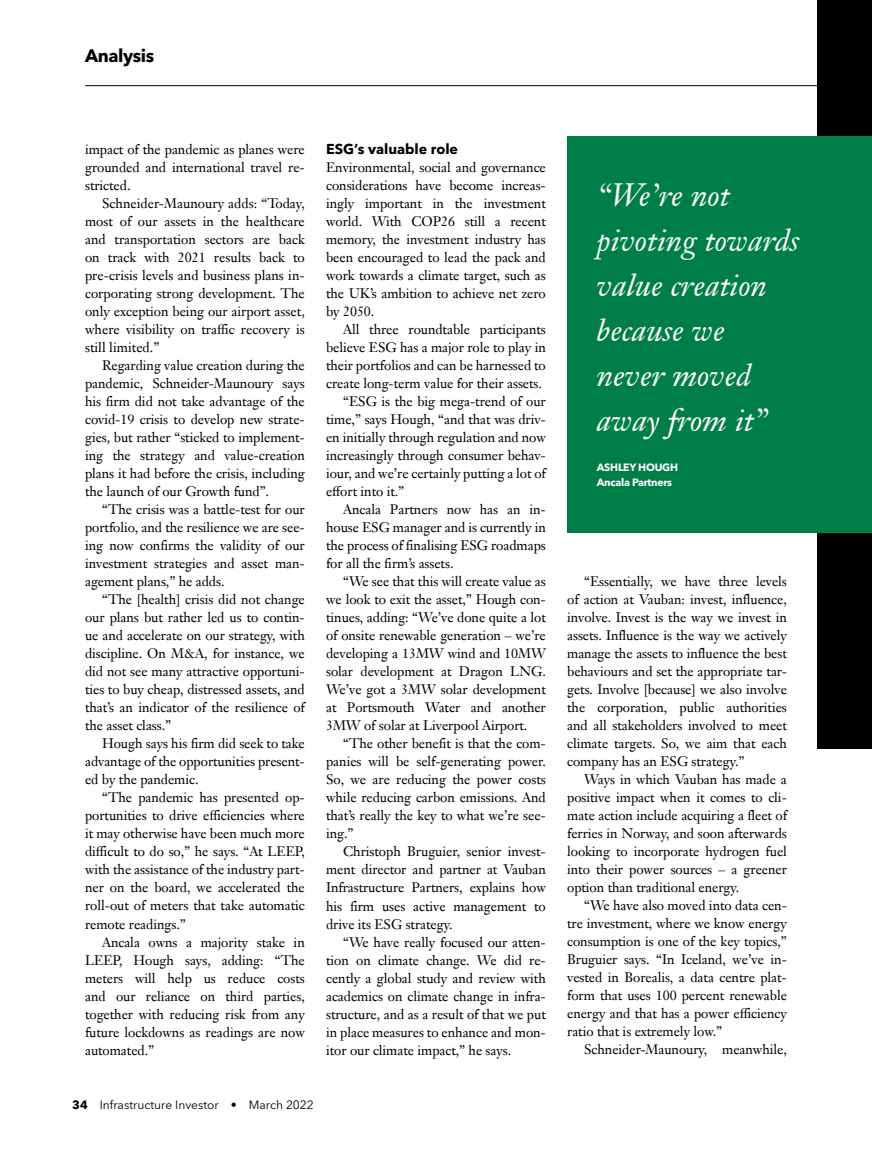
<style>
.page{position:relative;width:872px;height:1149px;background:#fff}
.page>*{position:absolute;margin:0;border:0;box-sizing:border-box;transform-origin:0 0}
.t1{font:italic 31.5px/45px "Janson Text LT Pro";color:#fff}
.t2{font:700 18px "Avenir Next LT Pro";letter-spacing:-.025em;color:#000}
.t3{font:700 14.25px "Avenir Next LT Pro";color:#000}
.t4{font:13.5px/18px "Janson Text LT Pro";letter-spacing:-.005em;color:#000;text-align:justify}
.t5{font:12px "Avenir Next LT Pro";color:#000}
.t6{font:700 10.5px/15px "Avenir Next LT Pro";letter-spacing:-.025em;color:#fff}
.s1{font-weight:700}
</style>
<div class="page">
<hr style="left:85px;top:85px;width:787px;height:1px;background:#000">
<div style="left:817px;top:0;width:55px;height:748px;background:#000"></div>
<div style="left:567px;top:136px;width:305px;height:396px;background:#007e48"></div>
<h2 class="t2" style="left:85px;top:45px;width:71px">Analysis</h2>
<p class="t4" style="left:85px;top:140px;width:221px">impact of the pandemic as planes were grounded and international travel re&shy;stricted.</p>
<p class="t4" style="left:85px;top:194px;width:221px;text-indent:17px">Schneider-Maunoury adds: “Today, most of our assets in the healthcare and transportation sectors are back on track with 2021 results back to pre-crisis levels and business plans in&shy;corporating strong development. The only exception being our airport asset, where visibility on traffic recovery is still limited.”</p>
<p class="t4" style="left:85px;top:356px;width:221px;text-indent:17px">Regarding value creation during the pandemic, Schneider-Maunoury says his firm did not take advantage of the covid-19 crisis to develop new strate&shy;gies, but rather “sticked to implement&shy;ing the strategy and value-creation plans it had before the crisis, including the launch of our Growth fund”.</p>
<p class="t4" style="left:85px;top:500px;width:221px;text-indent:17px">“The crisis was a battle-test for our portfolio, and the resilience we are see&shy;ing now confirms the validity of our investment strategies and asset man&shy;agement plans,” he adds.</p>
<p class="t4" style="left:85px;top:590px;width:221px;text-indent:17px">“The [health] crisis did not change our plans but rather led us to contin&shy;ue and accelerate on our strategy, with discipline. On M&amp;A, for instance, we did not see many attractive opportuni&shy;ties to buy cheap, distressed assets, and that’s an indicator of the resilience of the asset class.”</p>
<p class="t4" style="left:85px;top:734px;width:221px;text-indent:17px">Hough says his firm did seek to take advantage of the opportunities present&shy;ed by the pandemic.</p>
<p class="t4" style="left:85px;top:788px;width:221px;text-indent:17px">“The pandemic has presented op&shy;portunities to drive efficiencies where it may otherwise have been much more difficult to do so,” he says. “At LEEP, with the assistance of the industry part&shy;ner on the board, we accelerated the roll-out of meters that take automatic remote readings.”</p>
<p class="t4" style="left:85px;top:932px;width:221px;text-indent:17px">Ancala owns a majority stake in LEEP, Hough says, adding: “The meters will help us reduce costs and our reliance on third parties, together with reducing risk from any future lockdowns as readings are now automated.”</p>
<p class="t3" style="left:326px;top:140px;width:133px">ESG’s valuable role</p>
<p class="t4" style="left:326px;top:158px;width:221px">Environmental, social and governance considerations have become increas&shy;ingly important in the investment world. With COP26 still a recent memory, the investment industry has been encouraged to lead the pack and work towards a climate target, such as the UK’s ambition to achieve net zero by 2050.</p>
<p class="t4" style="left:343px;top:320px;width:204px">All three roundtable participants</p>
<p class="t4" style="left:326px;top:338px;width:221px">believe ESG has a major role to play in</p>
<p class="t4" style="left:326px;top:356px;width:221px">their portfolios and can be harnessed to</p>
<p class="t4" style="left:326px;top:374px;width:217px">create long-term value for their assets.</p>
<p class="t4" style="left:343px;top:392px;width:204px">“ESG is the big mega-trend of our</p>
<p class="t4" style="left:326px;top:410px;width:221px">time,” says Hough, “and that was driv-</p>
<p class="t4" style="left:326px;top:428px;width:221px">en initially through regulation and now</p>
<p class="t4" style="left:326px;top:446px;width:221px">increasingly through consumer behav-</p>
<p class="t4" style="left:326px;top:464px;width:221px">iour, and we’re certainly putting a lot of</p>
<p class="t4" style="left:326px;top:482px;width:80px">effort into it.”</p>
<p class="t4" style="left:343px;top:500px;width:204px">Ancala Partners now has an in-</p>
<p class="t4" style="left:326px;top:518px;width:221px">house ESG manager and is currently in</p>
<p class="t4" style="left:326px;top:536px;width:221px">the process of finalising ESG roadmaps</p>
<p class="t4" style="left:326px;top:554px;width:129px">for all the firm’s assets.</p>
<p class="t4" style="left:343px;top:572px;width:204px">“We see that this will create value as</p>
<p class="t4" style="left:326px;top:590px;width:221px">we look to exit the asset,” Hough con-</p>
<p class="t4" style="left:326px;top:608px;width:221px">tinues, adding: “We’ve done quite a lot</p>
<p class="t4" style="left:326px;top:626px;width:221px">of onsite renewable generation – we’re</p>
<p class="t4" style="left:326px;top:644px;width:221px">developing a 13MW wind and 10MW</p>
<p class="t4" style="left:326px;top:662px;width:221px">solar development at Dragon LNG.</p>
<p class="t4" style="left:326px;top:680px;width:221px">We’ve got a 3MW solar development</p>
<p class="t4" style="left:326px;top:698px;width:221px">at Portsmouth Water and another</p>
<p class="t4" style="left:326px;top:716px;width:203px">3MW of solar at Liverpool Airport.</p>
<p class="t4" style="left:343px;top:734px;width:204px">“The other benefit is that the com-</p>
<p class="t4" style="left:326px;top:752px;width:221px">panies will be self-generating power.</p>
<p class="t4" style="left:326px;top:770px;width:221px">So, we are reducing the power costs</p>
<p class="t4" style="left:326px;top:788px;width:221px">while reducing carbon emissions. And</p>
<p class="t4" style="left:326px;top:806px;width:221px">that’s really the key to what we’re see-</p>
<p class="t4" style="left:326px;top:824px;width:29px">ing.”</p>
<p class="t4" style="left:343px;top:842px;width:204px">Christoph Bruguier, senior invest-</p>
<p class="t4" style="left:326px;top:860px;width:221px">ment director and partner at Vauban</p>
<p class="t4" style="left:326px;top:878px;width:221px">Infrastructure Partners, explains how</p>
<p class="t4" style="left:326px;top:896px;width:221px">his firm uses active management to</p>
<p class="t4" style="left:326px;top:914px;width:128px">drive its ESG strategy.</p>
<p class="t4" style="left:343px;top:932px;width:204px">“We have really focused our atten-</p>
<p class="t4" style="left:326px;top:950px;width:221px">tion on climate change. We did re-</p>
<p class="t4" style="left:326px;top:968px;width:221px">cently a global study and review with</p>
<p class="t4" style="left:326px;top:986px;width:221px">academics on climate change in infra-</p>
<p class="t4" style="left:326px;top:1004px;width:221px">structure, and as a result of that we put</p>
<p class="t4" style="left:326px;top:1022px;width:221px">in place measures to enhance and mon-</p>
<p class="t4" style="left:326px;top:1040px;width:187px">itor our climate impact,” he says.</p>
<p class="t5" style="left:72px;top:1097px;width:243px"><span class="s1">34</span> Infrastructure Investor • March 2022</p>
<h1 class="t1" style="left:597px;top:172px;width:204px">“We’re not pivoting towards value creation because we never moved away from it”</h1>
<p class="t6" style="left:597px;top:460px;width:83px">ASHLEY HOUGH<br>Ancala Partners</p>
<p class="t4" style="left:567px;top:572px;width:221px;text-indent:17px">“Essentially, we have three levels of action at Vauban: invest, influence, involve. Invest is the way we invest in assets. Influence is the way we actively manage the assets to influence the best behaviours and set the appropriate tar&shy;gets. Involve [because] we also involve the corporation, public authorities and all stakeholders involved to meet climate targets. So, we aim that each company has an ESG strategy.”</p>
<p class="t4" style="left:567px;top:770px;width:221px;text-indent:17px">Ways in which Vauban has made a positive impact when it comes to cli&shy;mate action include acquiring a fleet of ferries in Norway, and soon afterwards looking to incorporate hydrogen fuel into their power sources – a greener option than traditional energy.</p>
<p class="t4" style="left:567px;top:896px;width:221px;text-indent:17px">“We have also moved into data cen&shy;tre investment, where we know energy consumption is one of the key topics,” Bruguier says. “In Iceland, we’ve in&shy;vested in Borealis, a data centre plat&shy;form that uses 100 percent renewable energy and that has a power efficiency ratio that is extremely low.”</p>
<p class="t4" style="left:584px;top:1040px;width:204px">Schneider-Maunoury, meanwhile,</p>
</div>
